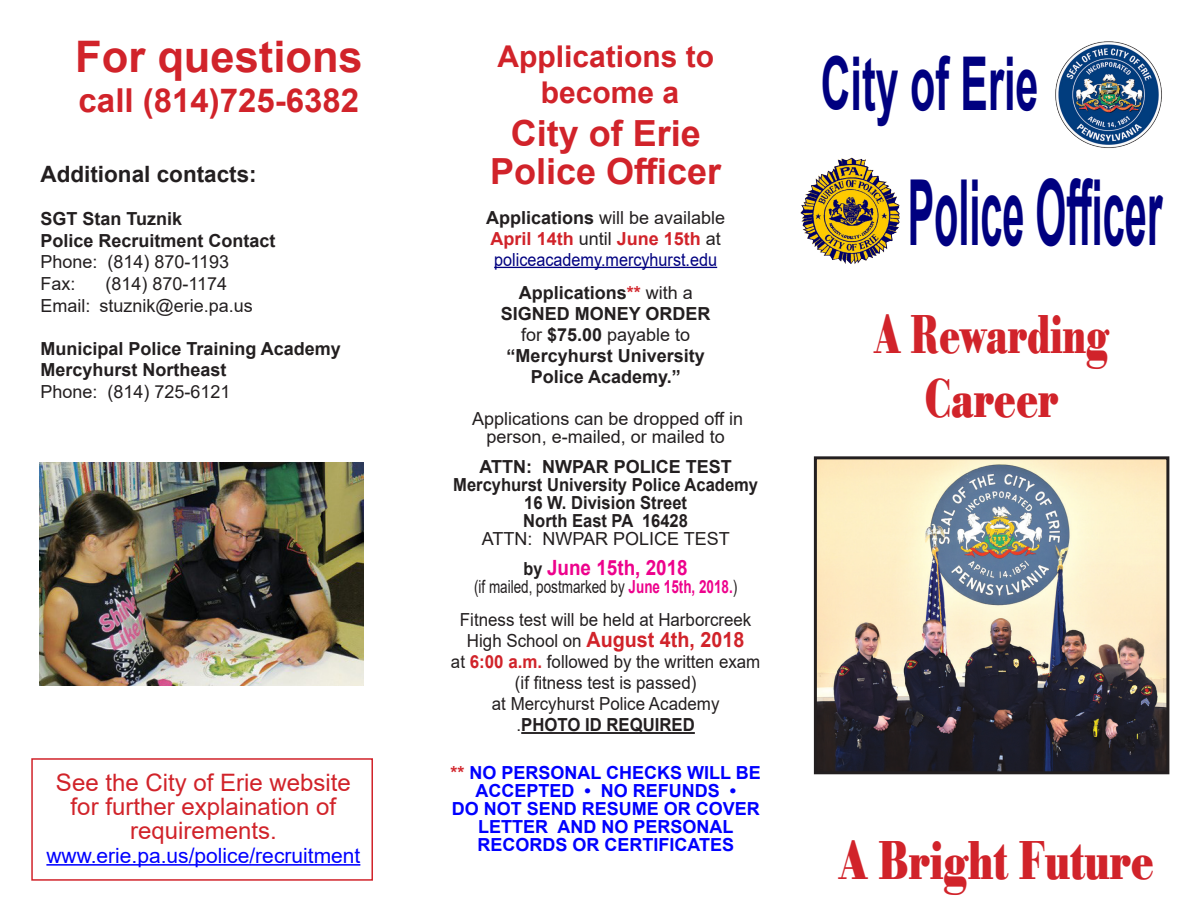
<style>
.page{position:relative;width:1188px;height:918px;background:#fff}
.page>*{position:absolute;margin:0;border:0;box-sizing:border-box;transform-origin:0 0}
.t1{font:700 91.2px "Arial";color:#000080;scale:.44 1}
.t2{font:700 74.25px "Arial";color:#000080;scale:.56 1}
.t3{font:54px/64.8px "Poster";color:#d1232a;text-align:center;scale:.69 1}
.t4{font:54px "Poster";color:#d1232a;scale:.75 1}
.t5{font:700 43.5px "Arial";color:#d1232a}
.t6{font:700 36px "Arial";color:#d1232a}
.t7{font:700 33px "Arial";color:#d1232a}
.t8{font:700 30px "Arial";color:#d1232a}
.t9{font:24px/24px "Arial";color:#d1232a;text-align:center}
.t10{font:700 22.5px "Arial";color:#231f20}
.t11{font:21px "Arial";color:#00f}
.t12{font:700 21px "Arial";color:#d1232a;scale:.94 1}
.t13{font:700 21px "Arial";color:#ed028c;scale:.9 1}
.t14{font:18px/18px "Arial";color:#231f20;text-align:center}
.t15{font:700 18px "Arial";color:#231f20}
.t16{font:18px/21px "Arial";color:#231f20;text-align:center;scale:.94 1}
.t17{font:700 18px/18px "Arial";color:#00f;text-align:center}
.t18{font:700 18px "Arial";color:#231f20;scale:.92 1}
.t19{font:18px "Arial";color:#231f20;scale:.75 1}
.t20{font:18px "Arial";color:#000080;scale:.9 1}
.t21{font:700 18px "Arial";color:#d1232a}
.t22{font:700 18px "Arial";color:#231f20;scale:.93 1}
.s1{font-weight:700}
.s2{font-weight:400;color:#231f20}
.s3{color:#d1232a}
.s4{font-weight:400}
.s5{font-size:18px;color:#231f20}
.s6{font-weight:700;color:#ed028c}
.s7{font-weight:400;font-size:18px;color:#231f20}
.s8{font-weight:700;color:#d1232a}
</style>
<div class="page">
<hr style="left:494px;top:267px;width:223px;height:1px;background:#000080">
<hr style="left:521px;top:732px;width:174px;height:2px;background:#231f20">
<img style="left:818px;top:460px;width:347px;height:310px">
<div style="left:814px;top:456px;width:355px;height:318px;border:3px solid #231f20"></div>
<img style="left:801px;top:158px;width:50px;height:62px">
<img style="left:1055px;top:41px;width:107px;height:107px">
<hr style="left:46px;top:864px;width:314px;height:2px;background:#00f">
<div style="left:31px;top:758px;width:342px;height:123px;border:2px solid #d1232a"></div>
<img style="left:40px;top:462px;width:324px;height:223px">
<p class="t5" style="left:75px;top:26px;width:289px">For questions</p>
<p class="t7" style="left:79px;top:77px;width:282px">call (814)725-6382</p>
<p class="t10" style="left:40px;top:158px;width:218px">Additional contacts:</p>
<p class="t15" style="left:40px;top:206px;width:143px">SGT Stan Tuznik</p>
<p class="t15" style="left:40px;top:228px;width:237px">Police Recruitment Contact</p>
<p class="t14" style="left:40px;top:253px;width:190px">Phone: (814) 870-1193</p>
<p class="t14" style="left:40px;top:275px;width:37px">Fax:</p>
<p class="t14" style="left:106px;top:275px;width:123px">(814) 870-1174</p>
<p class="t14" style="left:40px;top:296px;width:214px">Email: stuznik@erie.pa.us</p>
<p class="t15" style="left:40px;top:336px;width:302px">Municipal Police Training Academy</p>
<p class="t15" style="left:40px;top:357px;width:188px">Mercyhurst Northeast</p>
<p class="t14" style="left:40px;top:383px;width:192px">Phone: (814) 725-6121</p>
<p class="t9" style="left:56px;top:770px;width:296px">See the City of Erie website for further explaination of requirements.</p>
<p class="t11" style="left:46px;top:841px;width:315px">www.erie.pa.us/police/recruitment</p>
<p class="t8" style="left:497px;top:36px;width:218px">Applications to</p>
<p class="t8" style="left:541px;top:72px;width:140px">become a</p>
<p class="t6" style="left:511px;top:108px;width:192px">City of Erie</p>
<p class="t6" style="left:490px;top:146px;width:233px">Police Officer</p>
<p class="t14" style="left:486px;top:208px;width:241px"><span class="s1">Applications</span> will be available</p>
<p class="t21" style="left:491px;top:225px;width:232px">April 14th <span class="s2">until</span> June 15th <span class="s2">at</span></p>
<p class="t20" style="left:494px;top:247px;width:249px">policeacademy.mercyhurst.edu</p>
<p class="t15" style="left:519px;top:279px;width:176px">Applications<span class="s3">**</span> <span class="s4">with a</span></p>
<p class="t15" style="left:501px;top:300px;width:211px">SIGNED MONEY ORDER</p>
<p class="t14" style="left:521px;top:325px;width:171px">for <span class="s1">$75.00</span> payable to</p>
<p class="t15" style="left:507px;top:342px;width:200px">“Mercyhurst University</p>
<p class="t15" style="left:531px;top:363px;width:152px">Police Academy.”</p>
<p class="t14" style="left:472px;top:410px;width:272px">Applications can be dropped off in person, e-mailed, or mailed to</p>
<p class="t15" style="left:480px;top:454px;width:254px">ATTN: NWPAR POLICE TEST</p>
<p class="t18" style="left:453px;top:472px;width:333px">Mercyhurst University Police Academy</p>
<p class="t18" style="left:524px;top:490px;width:179px">16 W. Division Street</p>
<p class="t18" style="left:523px;top:508px;width:181px">North East PA 16428</p>
<p class="t14" style="left:482px;top:530px;width:250px">ATTN: NWPAR POLICE TEST</p>
<p class="t13" style="left:524px;top:553px;width:184px"><span class="s5">by</span> June 15th, 2018</p>
<p class="t19" style="left:474px;top:574px;width:353px">(if mailed, postmarked by <span class="s6">June 15th, 2018.</span>)</p>
<p class="t16" style="left:460px;top:609px;width:312px">Fitness test will be held at Harborcreek</p>
<p class="t12" style="left:467px;top:625px;width:297px"><span class="s7">High School on</span> August 4th, 2018</p>
<p class="t16" style="left:451px;top:651px;width:331px">at <span class="s8">6:00 a.m.</span> followed by the written exam (if fitness test is passed)</p>
<p class="t16" style="left:492px;top:693px;width:244px">at Mercyhurst Police Academy</p>
<p class="t22" style="left:517px;top:712px;width:193px"><span class="s4">.</span>PHOTO ID REQUIRED</p>
<p class="t17" style="left:451px;top:764px;width:312px"><span class="s3">**</span> NO PERSONAL CHECKS WILL BE<br>ACCEPTED • NO REFUNDS •</p>
<p class="t17" style="left:452px;top:800px;width:310px">DO NOT SEND RESUME OR COVER<br>LETTER AND NO PERSONAL<br>RECORDS OR CERTIFICATES</p>
<p class="t2" style="left:821px;top:31px;width:390px">City of Erie</p>
<p class="t1" style="left:908px;top:148px;width:581px">Police Officer</p>
<p class="t3" style="left:874px;top:303px;width:341px">A Rewarding<br>Career</p>
<p class="t4" style="left:839px;top:828px;width:421px">A Bright Future</p>
</div>
